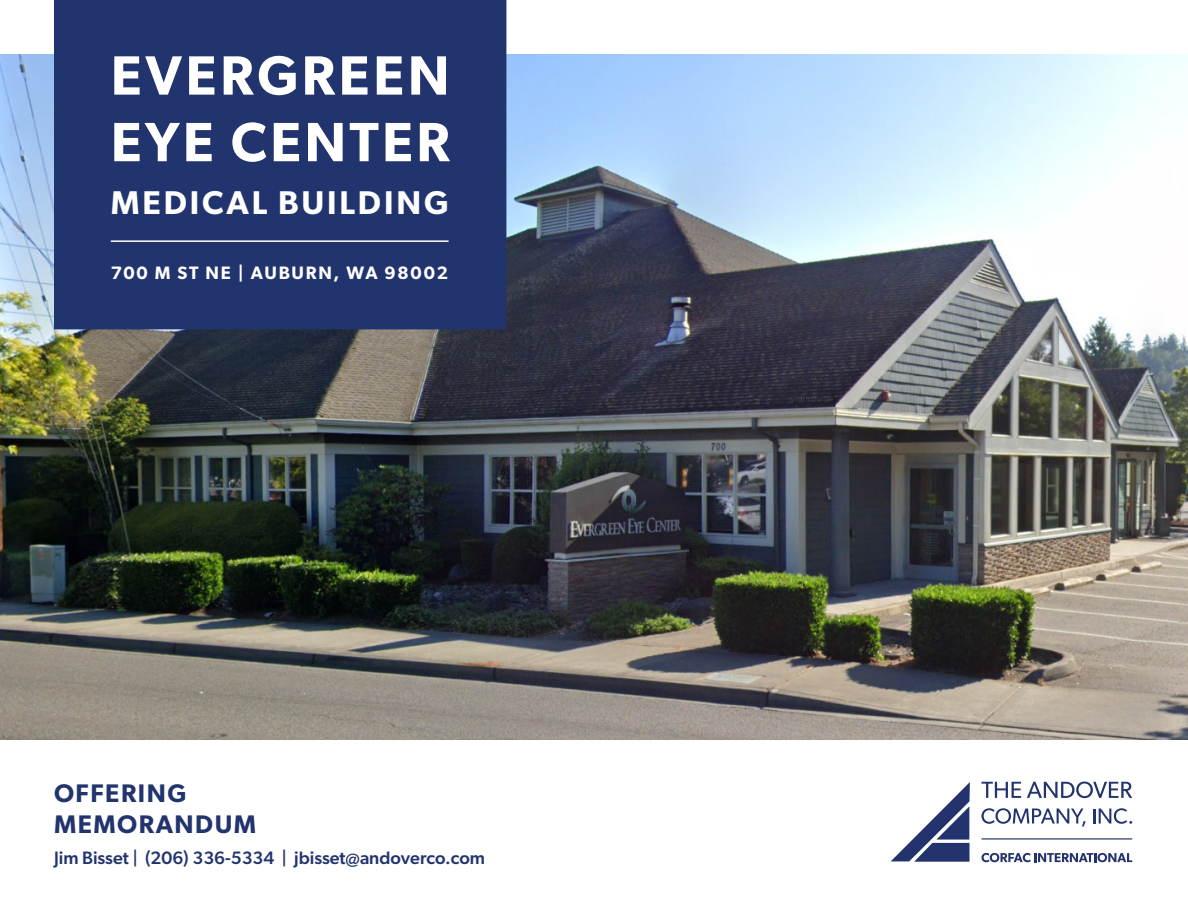
<style>
.page{position:relative;width:1188px;height:918px;background:#fff}
.page>*{position:absolute;margin:0;border:0;box-sizing:border-box;transform-origin:0 0}
.t1{font:600 55.5px "Gibson";letter-spacing:.06em;color:#fff}
.t2{font:600 33px "Gibson";letter-spacing:.085em;color:#fff}
.t3{font:600 25.5px "Gibson";letter-spacing:.06em;color:#22346e}
.t4{font:500 18px "Gibson";color:#22346e}
.t5{font:600 18px "Gibson";letter-spacing:.095em;color:#fff}
</style>
<div class="page">
<img style="left:0;top:54px;width:1188px;height:686px">
<div style="left:55px;top:1px;width:451px;height:328px;background:#22346e"></div>
<div style="left:54px;top:0;width:452px;height:329px;border:2px solid #22346e"></div>
<svg style="left:891px;top:782px;width:79px;height:80px"></svg>
<svg style="left:982px;top:782px;width:39px;height:16px"></svg>
<svg style="left:1027px;top:782px;width:105px;height:16px"></svg>
<hr style="left:982px;top:838px;width:150px;height:2px;background:#22336d">
<svg style="left:982px;top:853px;width:150px;height:9px"></svg>
<svg style="left:982px;top:808px;width:104px;height:19px"></svg>
<svg style="left:1093px;top:808px;width:39px;height:16px"></svg>
<hr style="left:111px;top:240px;width:338px;height:2px;background:#fff">
<p class="t1" style="left:111px;top:42px;width:340px">EVERGREEN</p>
<p class="t1" style="left:111px;top:109px;width:340px">EYE CENTER</p>
<p class="t2" style="left:111px;top:183px;width:339px">MEDICAL BUILDING</p>
<p class="t5" style="left:111px;top:262px;width:339px">700 M ST NE | AUBURN, WA 98002</p>
<p class="t3" style="left:54px;top:778px;width:134px">OFFERING</p>
<p class="t3" style="left:54px;top:808px;width:204px">MEMORANDUM</p>
<p class="t4" style="left:54px;top:847px;width:433px">Jim Bisset | (206) 336-5334 | jbisset@andoverco.com</p>
</div>
